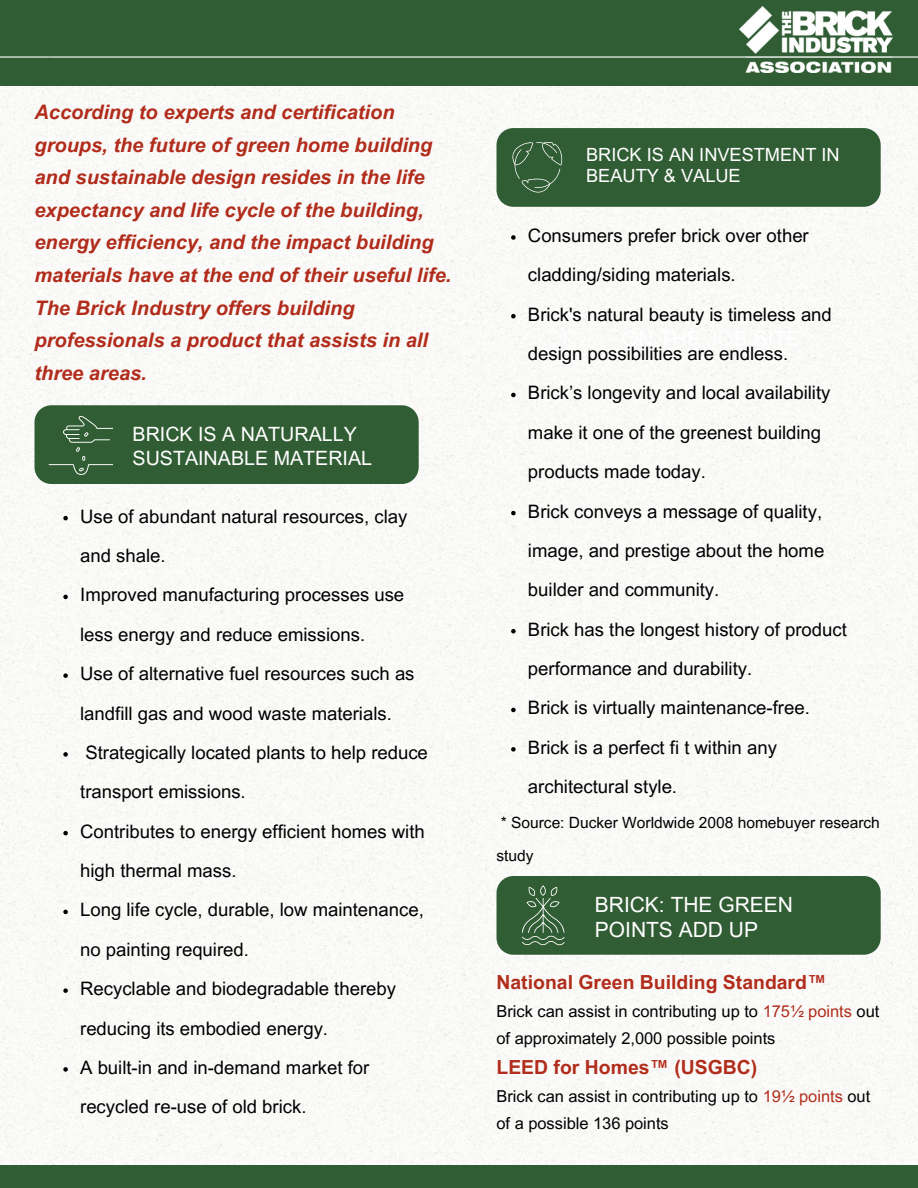
<style>
.page{position:relative;width:918px;height:1188px;background:#fff}
.page>*{position:absolute;margin:0;border:0;box-sizing:border-box;transform-origin:0 0}
.t1{font:21px/24.8px "Arial MT Pro";color:#fff}
.t2{font:italic 700 19.95px/32.7px "Arial MT Pro";color:#b12c1b}
.t3{font:19.65px/23.7px "Arial MT Pro";color:#fff}
.t4{font:700 19.35px "Arial MT Pro";color:#b12c1b}
.t5{font:18.45px/39.3px "Arial MT Pro";color:#000}
.t6{font:18.15px/21.3px "Arial MT Pro";color:#fff}
.t7{font:16.35px "Arial MT Pro";color:#000}
.t8{font:15.45px/32.7px "Arial MT Pro";color:#000}
.s1{color:#b12c1b}
</style>
<div class="page">
<img style="left:0;top:86px;width:918px;height:1079px">
<div style="left:0;top:0;width:918px;height:86px;background:#315d34"></div>
<div style="left:0;top:1165px;width:918px;height:23px;background:#315d34"></div>
<img style="left:739px;top:6px;width:153px;height:67px">
<svg style="left:63px;top:516px;width:5px;height:4px"></svg>
<svg style="left:63px;top:595px;width:5px;height:4px"></svg>
<svg style="left:63px;top:673px;width:5px;height:5px"></svg>
<svg style="left:63px;top:752px;width:5px;height:5px"></svg>
<svg style="left:63px;top:831px;width:5px;height:4px"></svg>
<svg style="left:63px;top:910px;width:5px;height:4px"></svg>
<svg style="left:63px;top:988px;width:5px;height:5px"></svg>
<svg style="left:63px;top:1067px;width:5px;height:5px"></svg>
<svg style="left:543px;top:312px;width:43px;height:60px"></svg>
<hr style="left:49px;top:56px;width:869px;height:2px;background:#fff">
<hr style="left:0;top:56px;width:49px;height:2px;background:#fff">
<div style="left:35px;top:405px;width:384px;height:79px;background:#315d34"></div>
<div style="left:497px;top:128px;width:384px;height:79px;background:#315d34"></div>
<svg style="left:511px;top:235px;width:5px;height:5px"></svg>
<svg style="left:511px;top:314px;width:5px;height:4px"></svg>
<svg style="left:511px;top:393px;width:5px;height:4px"></svg>
<svg style="left:511px;top:511px;width:5px;height:4px"></svg>
<svg style="left:511px;top:629px;width:5px;height:4px"></svg>
<svg style="left:511px;top:708px;width:5px;height:4px"></svg>
<svg style="left:511px;top:747px;width:5px;height:5px"></svg>
<div style="left:497px;top:876px;width:384px;height:79px;background:#315d34"></div>
<p class="t2" style="left:35px;top:98px;width:418px">According to experts and certification groups, the future of green home building and sustainable design resides in the life expectancy and life cycle of the building, energy efficiency, and the impact building materials have at the end of their useful life.<br>The Brick Industry offers building professionals a product that assists in all three areas.</p>
<h2 class="t3" style="left:133px;top:425px;width:241px">BRICK IS A NATURALLY<br>SUSTAINABLE MATERIAL</h2>
<h1 class="t5" style="left:80px;top:499px;width:329px">Use of abundant natural resources, clay and shale.</h1>
<p class="t5" style="left:80px;top:578px;width:326px">Improved manufacturing processes use less energy and reduce emissions.</p>
<p class="t5" style="left:80px;top:656px;width:336px">Use of alternative fuel resources such as landfill gas and wood waste materials.</p>
<p class="t5" style="left:80px;top:735px;width:349px">Strategically located plants to help reduce transport emissions.</p>
<p class="t5" style="left:80px;top:814px;width:346px">Contributes to energy efficient homes with high thermal mass.</p>
<p class="t5" style="left:80px;top:893px;width:345px">Long life cycle, durable, low maintenance, no painting required.</p>
<p class="t5" style="left:80px;top:971px;width:317px">Recyclable and biodegradable thereby reducing its embodied energy.</p>
<p class="t5" style="left:80px;top:1050px;width:291px">A built-in and in-demand market for recycled re-use of old brick.</p>
<p class="t6" style="left:586px;top:146px;width:255px">BRICK IS AN INVESTMENT IN<br>BEAUTY &amp; VALUE</p>
<h3 class="t5" style="left:528px;top:218px;width:282px">Consumers prefer brick over other cladding/siding materials.</h3>
<p class="t5" style="left:528px;top:297px;width:305px">Brick's natural beauty is timeless and design possibilities are endless.</p>
<p class="t5" style="left:528px;top:376px;width:304px">Brick’s longevity and local availability make it one of the greenest building products made today.</p>
<p class="t5" style="left:528px;top:494px;width:298px;text-align:justify">Brick conveys a message of quality, image, and prestige about the home builder and community.</p>
<p class="t5" style="left:528px;top:612px;width:320px">Brick has the longest history of product performance and durability.</p>
<p class="t5" style="left:528px;top:691px;width:283px">Brick is virtually maintenance-free.</p>
<p class="t5" style="left:528px;top:730px;width:250px">Brick is a perfect fi t within any architectural style.</p>
<p class="t8" style="left:497px;top:808px;width:385px">* Source: Ducker Worldwide 2008 homebuyer research study</p>
<p class="t1" style="left:595px;top:895px;width:200px">BRICK: THE GREEN<br>POINTS ADD UP</p>
<p class="t4" style="left:497px;top:975px;width:331px">National Green Building Standard™</p>
<h1 class="t7" style="left:497px;top:1005px;width:384px">Brick can assist in contributing up to <span class="s1">175½ points</span> out</h1>
<p class="t7" style="left:497px;top:1032px;width:280px">of approximately 2,000 possible points</p>
<h1 class="t4" style="left:497px;top:1060px;width:262px">LEED for Homes™ (USGBC)</h1>
<p class="t7" style="left:497px;top:1090px;width:375px">Brick can assist in contributing up to <span class="s1">19½ points</span> out</p>
<p class="t7" style="left:497px;top:1117px;width:174px">of a possible 136 points</p>
</div>
